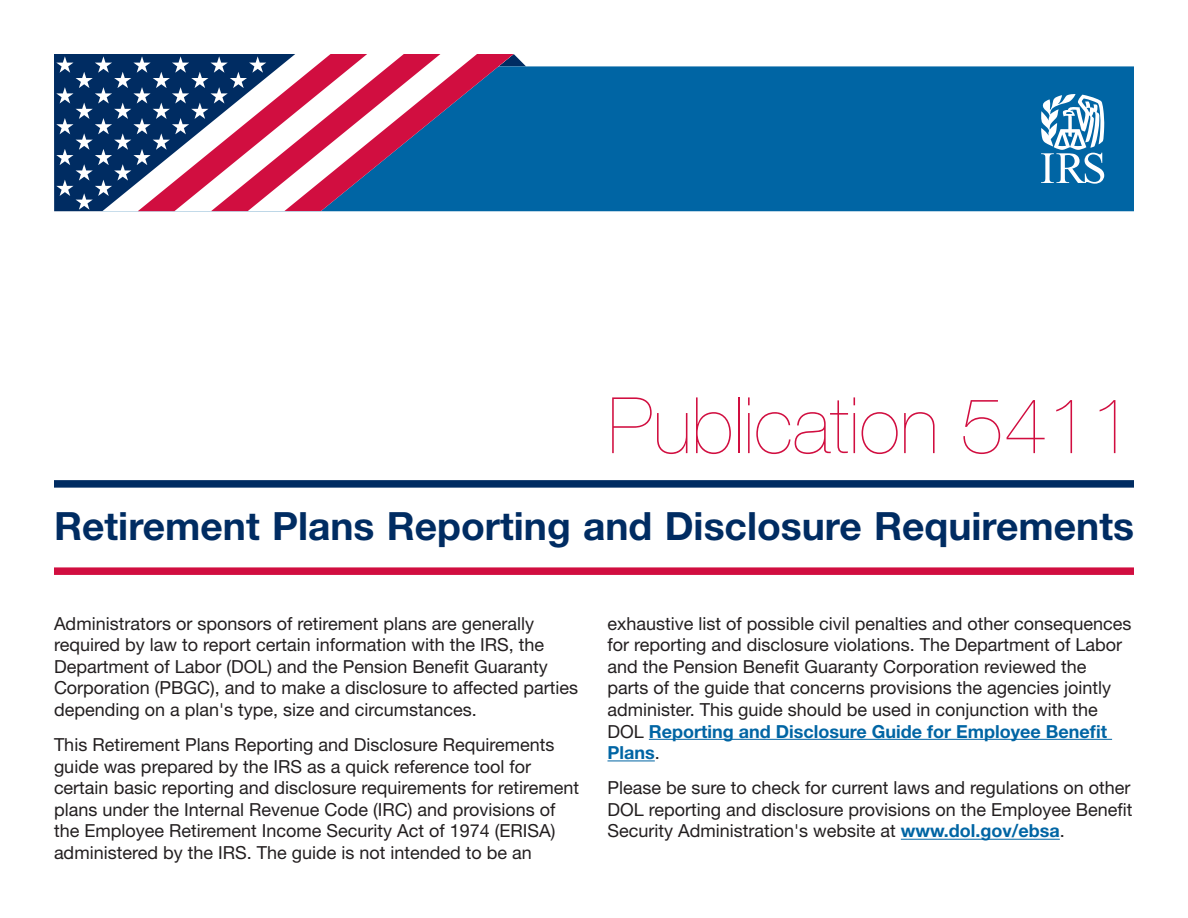
<style>
.page{position:relative;width:1188px;height:918px;background:#fff}
.page>*{position:absolute;margin:0;border:0;box-sizing:border-box;transform-origin:0 0}
.t1{font:200 78px "Helvetica Neue LT Std";color:#d10e40}
.t2{font:700 39px "Helvetica Neue LT Std";color:#002c62}
.t3{font:18px/21.6px "Helvetica Neue LT Std";color:#231f20}
.s1{font-weight:700;color:#0065a4}
</style>
<div class="page">
<svg style="left:514px;top:54px;width:12px;height:12px"></svg>
<div style="left:514px;top:66px;width:620px;height:145px;background:#0065a4"></div>
<div style="left:54px;top:480px;width:1080px;height:8px;background:#002c62"></div>
<div style="left:54px;top:567px;width:1080px;height:8px;background:#d10e40"></div>
<svg style="left:1041px;top:94px;width:63px;height:90px"></svg>
<hr style="left:649px;top:739px;width:463px;height:1px;background:#0065a4">
<hr style="left:608px;top:760px;width:47px;height:1px;background:#0065a4">
<hr style="left:901px;top:839px;width:159px;height:1px;background:#0065a4">
<svg style="left:295px;top:54px;width:219px;height:157px"></svg>
<svg style="left:54px;top:54px;width:241px;height:157px"></svg>
<h1 class="t1" style="left:608px;top:381px;width:528px">Publication 5411</h1>
<h2 class="t2" style="left:54px;top:502px;width:1082px">Retirement Plans Reporting and Disclosure Requirements</h2>
<p class="t3" style="left:54px;top:612px;width:526px">Administrators or sponsors of retirement plans are generally required by law to report certain information with the IRS, the Department of Labor (DOL) and the Pension Benefit Guaranty Corporation (PBGC), and to make a disclosure to affected parties depending on a plan's type, size and circumstances.</p>
<p class="t3" style="left:54px;top:734px;width:527px">This Retirement Plans Reporting and Disclosure Requirements guide was prepared by the IRS as a quick reference tool for certain basic reporting and disclosure requirements for retirement plans under the Internal Revenue Code (IRC) and provisions of the Employee Retirement Income Security Act of 1974 (ERISA) administered by the IRS. The guide is not intended to be an</p>
<p class="t3" style="left:608px;top:612px;width:526px">exhaustive list of possible civil penalties and other consequences for reporting and disclosure violations. The Department of Labor and the Pension Benefit Guaranty Corporation reviewed the parts of the guide that concerns provisions the agencies jointly administer. This guide should be used in conjunction with the DOL <span class="s1">Reporting and Disclosure Guide for Employee Benefit Plans</span>.</p>
<p class="t3" style="left:608px;top:777px;width:527px;text-align:justify">Please be sure to check for current laws and regulations on other DOL reporting and disclosure provisions on the Employee Benefit Security Administration's website at <span class="s1">www.dol.gov/ebsa</span>.</p>
</div>
